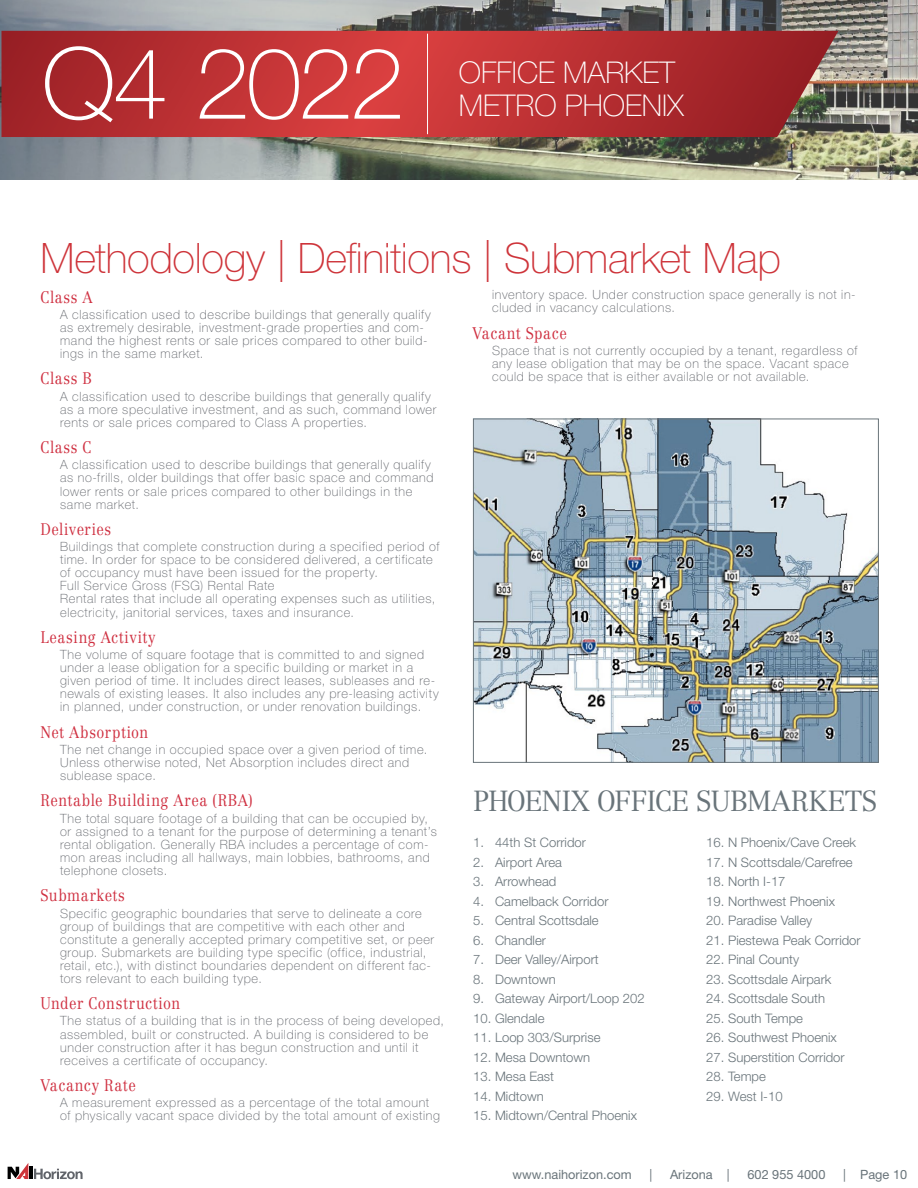
<style>
.page{position:relative;width:918px;height:1188px;background:#fff}
.page>*{position:absolute;margin:0;border:0;box-sizing:border-box;transform-origin:0 0}
.t1{font:100 99px "Helvetica Neue LT Std";letter-spacing:-.035em;color:#fff}
.t2{font:100 42px "Helvetica Neue LT Std";letter-spacing:-.01em;color:#ce343a}
.t3{font:100 30px/33px "Helvetica Neue LT Std";color:#fff}
.t4{font:300 28.65px "Centennial LT Std";letter-spacing:-.025em;color:#69747a;scale:.95 1}
.t5{font:300 16.5px "Centennial LT Std";letter-spacing:.04em;color:#cf2f40;scale:.87 1}
.t6{font:300 13.05px "Helvetica Neue LT Std";color:#69747a}
.t7{font:100 12.75px/13px "Helvetica Neue LT Std";letter-spacing:.05em;color:#61646a}
.t8{font:12.75px "Helvetica Neue LT Std";color:#69747a}
</style>
<div class="page">
<hr style="left:29px;top:1167px;width:4px;height:12px;background:#000">
<svg style="left:8px;top:1163px;width:20px;height:16px"></svg>
<svg style="left:34px;top:1169px;width:49px;height:10px"></svg>
<img style="left:0;top:0;width:918px;height:179px">
<img style="left:475px;top:421px;width:402px;height:340px">
<div style="left:473px;top:419px;width:406px;height:344px;border:1px solid #69747a"></div>
<svg style="left:2px;top:31px;width:836px;height:106px;background:#b63133"></svg>
<hr style="left:427px;top:34px;width:1px;height:100px;background:#fff">
<h1 class="t1" style="left:42px;top:27px;width:364px">Q4 2022</h1>
<h3 class="t3" style="left:459px;top:56px;width:227px">OFFICE MARKET<br>METRO PHOENIX</h3>
<h2 class="t2" style="left:40px;top:234px;width:742px">Methodology | Definitions | Submarket Map</h2>
<p class="t5" style="left:40px;top:287px;width:61px">Class A</p>
<p class="t7" style="left:60px;top:308px;width:372px">A classification used to describe buildings that generally qualify as extremely desirable, investment-grade properties and com&shy;mand the highest rents or sale prices compared to other build&shy;ings in the same market.</p>
<p class="t5" style="left:40px;top:369px;width:61px">Class B</p>
<p class="t7" style="left:60px;top:390px;width:378px">A classification used to describe buildings that generally qualify as a more speculative investment, and as such, command lower rents or sale prices compared to Class A properties.</p>
<p class="t5" style="left:40px;top:437px;width:60px">Class C</p>
<p class="t7" style="left:60px;top:458px;width:375px">A classification used to describe buildings that generally qualify as no-frills, older buildings that offer basic space and command lower rents or sale prices compared to other buildings in the same market.</p>
<p class="t5" style="left:40px;top:519px;width:83px">Deliveries</p>
<p class="t7" style="left:60px;top:540px;width:381px">Buildings that complete construction during a specified period of time. In order for space to be considered delivered, a certificate of occupancy must have been issued for the property.<br>Full Service Gross (FSG) Rental Rate<br>Rental rates that include all operating expenses such as utilities, electricity, janitorial services, taxes and insurance.</p>
<p class="t5" style="left:40px;top:627px;width:134px">Leasing Activity</p>
<p class="t7" style="left:60px;top:648px;width:380px">The volume of square footage that is committed to and signed under a lease obligation for a specific building or market in a given period of time. It includes direct leases, subleases and re&shy;newals of existing leases. It also includes any pre-leasing activity in planned, under construction, or under renovation buildings.</p>
<p class="t5" style="left:40px;top:722px;width:126px">Net Absorption</p>
<p class="t7" style="left:60px;top:743px;width:369px">The net change in occupied space over a given period of time.<br>Unless otherwise noted, Net Absorption includes direct and sublease space.</p>
<p class="t5" style="left:40px;top:791px;width:245px">Rentable Building Area (RBA)</p>
<p class="t7" style="left:60px;top:812px;width:378px">The total square footage of a building that can be occupied by, or assigned to a tenant for the purpose of determining a tenant’s rental obligation. Generally RBA includes a percentage of com&shy;mon areas including all hallways, main lobbies, bathrooms, and telephone closets.</p>
<p class="t5" style="left:40px;top:886px;width:99px">Submarkets</p>
<p class="t7" style="left:60px;top:906px;width:376px">Specific geographic boundaries that serve to delineate a core group of buildings that are competitive with each other and constitute a generally accepted primary competitive set, or peer group. Submarkets are building type specific (office, industrial, retail, etc.), with distinct boundaries dependent on different fac&shy;tors relevant to each building type.</p>
<p class="t5" style="left:40px;top:994px;width:162px">Under Construction</p>
<p class="t7" style="left:60px;top:1014px;width:386px">The status of a building that is in the process of being developed, assembled, built or constructed. A building is considered to be under construction after it has begun construction and until it receives a certificate of occupancy.</p>
<p class="t5" style="left:40px;top:1075px;width:111px">Vacancy Rate</p>
<p class="t7" style="left:60px;top:1096px;width:381px">A measurement expressed as a percentage of the total amount of physically vacant space divided by the total amount of existing</p>
<p class="t7" style="left:492px;top:288px;width:365px">inventory space. Under construction space generally is not in&shy;cluded in vacancy calculations.</p>
<p class="t5" style="left:472px;top:323px;width:110px">Vacant Space</p>
<p class="t7" style="left:492px;top:344px;width:367px">Space that is not currently occupied by a tenant, regardless of any lease obligation that may be on the space. Vacant space could be space that is either available or not available.</p>
<h3 class="t4" style="left:473px;top:784px;width:427px">PHOENIX OFFICE SUBMARKETS</h3>
<p class="t6" style="left:473px;top:835px;width:114px">1. 44th St Corridor</p>
<p class="t6" style="left:473px;top:854px;width:90px">2. Airport Area</p>
<p class="t6" style="left:473px;top:874px;width:85px">3. Arrowhead</p>
<p class="t6" style="left:473px;top:893px;width:137px">4. Camelback Corridor</p>
<p class="t6" style="left:473px;top:913px;width:127px">5. Central Scottsdale</p>
<p class="t6" style="left:473px;top:932px;width:74px">6. Chandler</p>
<p class="t6" style="left:473px;top:952px;width:127px">7. Deer Valley/Airport</p>
<p class="t6" style="left:473px;top:971px;width:84px">8. Downtown</p>
<p class="t6" style="left:473px;top:991px;width:173px">9. Gateway Airport/Loop 202</p>
<p class="t6" style="left:473px;top:1010px;width:73px">10. Glendale</p>
<p class="t6" style="left:473px;top:1030px;width:129px">11. Loop 303/Surprise</p>
<p class="t6" style="left:473px;top:1049px;width:119px">12. Mesa Downtown</p>
<p class="t6" style="left:473px;top:1069px;width:82px">13. Mesa East</p>
<p class="t6" style="left:473px;top:1088px;width:72px">14. Midtown</p>
<p class="t6" style="left:473px;top:1108px;width:165px">15. Midtown/Central Phoenix</p>
<p class="t6" style="left:706px;top:835px;width:151px">16. N Phoenix/Cave Creek</p>
<p class="t6" style="left:706px;top:854px;width:148px">17. N Scottsdale/Carefree</p>
<p class="t6" style="left:706px;top:874px;width:81px">18. North I-17</p>
<p class="t6" style="left:706px;top:893px;width:130px">19. Northwest Phoenix</p>
<p class="t6" style="left:706px;top:913px;width:107px">20. Paradise Valley</p>
<p class="t6" style="left:706px;top:932px;width:156px">21. Piestewa Peak Corridor</p>
<p class="t6" style="left:706px;top:952px;width:94px">22. Pinal County</p>
<p class="t6" style="left:706px;top:971px;width:127px">23. Scottsdale Airpark</p>
<p class="t6" style="left:706px;top:991px;width:120px">24. Scottsdale South</p>
<p class="t6" style="left:706px;top:1010px;width:98px">25. South Tempe</p>
<p class="t6" style="left:706px;top:1030px;width:132px">26. Southwest Phoenix</p>
<p class="t6" style="left:706px;top:1049px;width:140px">27. Superstition Corridor</p>
<p class="t6" style="left:706px;top:1069px;width:61px">28. Tempe</p>
<p class="t6" style="left:706px;top:1088px;width:78px">29. West I-10</p>
<p class="t8" style="left:513px;top:1167px;width:121px">www.naihorizon.com</p>
<p class="t8" style="left:650px;top:1167px;width:4px">|</p>
<p class="t8" style="left:670px;top:1167px;width:61px">Arizona |</p>
<p class="t8" style="left:747px;top:1167px;width:79px">602 955 4000</p>
<p class="t8" style="left:843px;top:1167px;width:66px">| Page 10</p>
</div>
